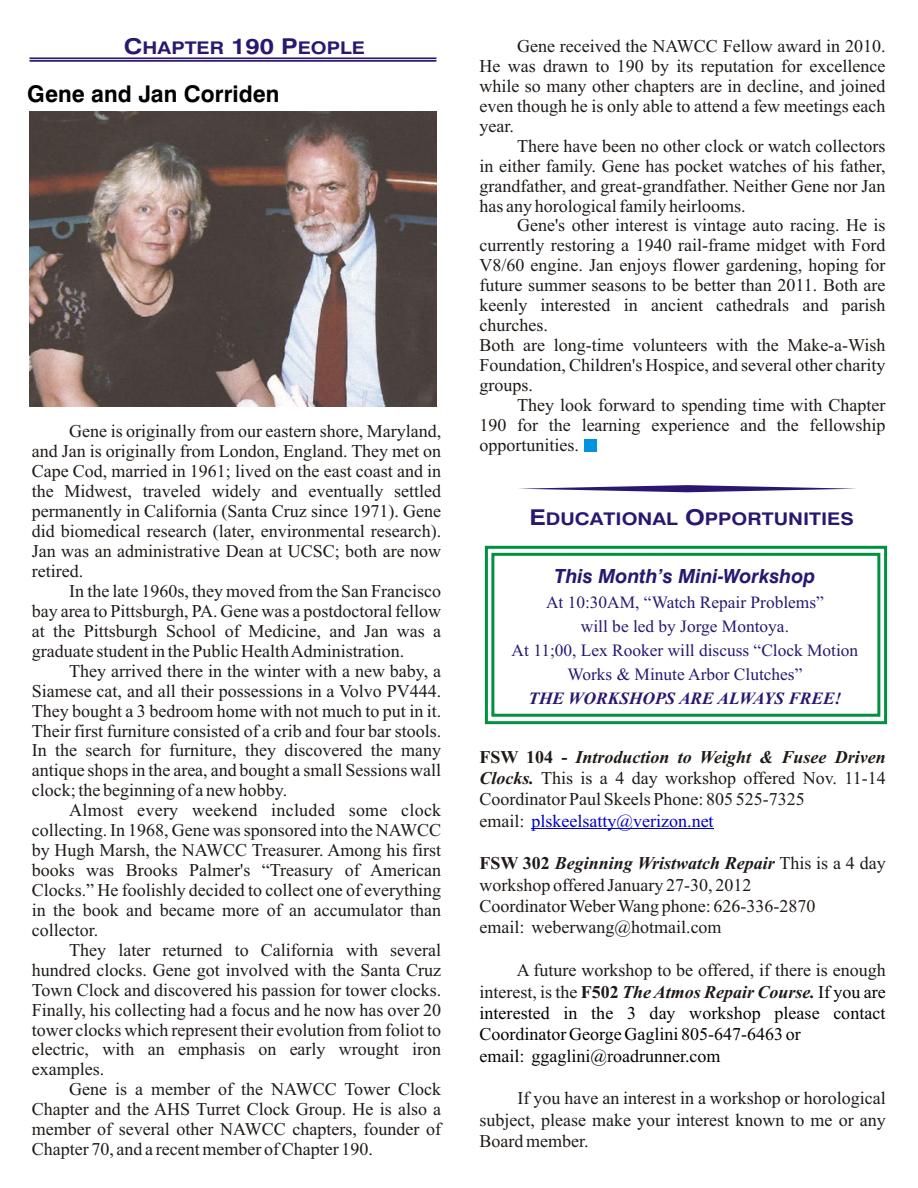
<style>
.page{position:relative;width:918px;height:1188px;background:#fff}
.page>*{position:absolute;margin:0;border:0;box-sizing:border-box;transform-origin:0 0}
.t1{font:700 22.95px "Swiss 721 BT";color:#000}
.t2{font:italic 700 19.5px "Swiss 721 BT";color:#291770}
.t3{font:18px/20px "Times New Roman";color:#1f1a17;text-align:justify}
.t4{font:18px/21.3px "Times New Roman";color:#000}
.t5{font:700 17.4px "Swiss 721 BT";color:#291770;scale:1.15 1}
.t6{font:17.25px/24px "Times New Roman";color:#291770;text-align:center}
.t7{font:italic 700 17.25px "Times New Roman";color:#291770}
.s1{font-size:21.75px}
.s2{font-weight:700}
.s3{font-weight:700;font-style:italic}
.s4{color:#0000c4}
.s5{color:#000}
</style>
<div class="page">
<hr style="left:30px;top:60px;width:406px;height:2px;background:#291770">
<hr style="left:30px;top:57px;width:406px;height:2px;background:#291770">
<img style="left:30px;top:111px;width:406px;height:296px">
<div style="left:584px;top:440px;width:12px;height:12px;background:#0094de"></div>
<svg style="left:519px;top:485px;width:337px;height:7px"></svg>
<div style="left:485px;top:546px;width:402px;height:178px;border:3px solid #009140"></div>
<div style="left:491px;top:553px;width:389px;height:164px;border:3px solid #009140"></div>
<hr style="left:532px;top:828px;width:182px;height:1px;background:#0000c4">
<p class="t5" style="left:124px;top:40px;width:211px"><span class="s1">C</span>HAPTER <span class="s1">190 P</span>EOPLE</p>
<p class="t1" style="left:27px;top:85px;width:254px">Gene and Jan Corriden</p>
<p class="t3" style="left:32px;top:423px;width:411px;text-indent:38px">Gene is originally from our eastern shore, Maryland, and Jan is originally from London, England. They met on Cape Cod, married in 1961; lived on the east coast and in the Midwest, traveled widely and eventually settled permanently in California (Santa Cruz since 1971). Gene did biomedical research (later, environmental research).<br>Jan was an administrative Dean at UCSC; both are now retired.</p>
<p class="t3" style="left:32px;top:583px;width:411px;text-indent:38px">In the late 1960s, they moved from the San Francisco bay area to Pittsburgh, PA. Gene was a postdoctoral fellow at the Pittsburgh School of Medicine, and Jan was a graduate student in the Public Health Administration.</p>
<p class="t3" style="left:32px;top:662px;width:411px;text-indent:38px">They arrived there in the winter with a new baby, a Siamese cat, and all their possessions in a Volvo PV444.<br>They bought a 3 bedroom home with not much to put in it.<br>Their first furniture consisted of a crib and four bar stools.<br>In the search for furniture, they discovered the many antique shops in the area, and bought a small Sessions wall clock; the beginning of a new hobby.</p>
<p class="t3" style="left:32px;top:802px;width:411px;text-indent:38px">Almost every weekend included some clock collecting. In 1968, Gene was sponsored into the NAWCC by Hugh Marsh, the NAWCC Treasurer. Among his first books was Brooks Palmer's “Treasury of American Clocks.” He foolishly decided to collect one of everything in the book and became more of an accumulator than collector.</p>
<p class="t3" style="left:32px;top:942px;width:411px;text-indent:38px">They later returned to California with several hundred clocks. Gene got involved with the Santa Cruz Town Clock and discovered his passion for tower clocks.<br>Finally, his collecting had a focus and he now has over 20 tower clocks which represent their evolution from foliot to electric, with an emphasis on early wrought iron examples.</p>
<p class="t3" style="left:32px;top:1081px;width:411px;text-indent:38px">Gene is a member of the NAWCC Tower Clock Chapter and the AHS Turret Clock Group. He is also a member of several other NAWCC chapters, founder of Chapter 70, and a recent member of Chapter 190.</p>
<p class="t3" style="left:479px;top:38px;width:408px;text-indent:38px">Gene received the NAWCC Fellow award in 2010.<br>He was drawn to 190 by its reputation for excellence while so many other chapters are in decline, and joined even though he is only able to attend a few meetings each year.</p>
<p class="t3" style="left:479px;top:137px;width:408px;text-indent:38px">There have been no other clock or watch collectors in either family. Gene has pocket watches of his father, grandfather, and great-grandfather. Neither Gene nor Jan has any horological family heirlooms.</p>
<p class="t3" style="left:479px;top:217px;width:408px;text-align:left;text-indent:38px">Gene's other interest is vintage auto racing. He is currently restoring a 1940 rail-frame midget with Ford V8/60 engine. Jan enjoys flower gardening, hoping for future summer seasons to be better than 2011. Both are keenly interested in ancient cathedrals and parish churches.<br>Both are long-time volunteers with the Make-a-Wish Foundation, Children's Hospice, and several other charity groups.</p>
<p class="t3" style="left:479px;top:397px;width:408px;text-indent:38px">They look forward to spending time with Chapter 190 for the learning experience and the fellowship opportunities.</p>
<p class="t5" style="left:530px;top:511px;width:283px"><span class="s1">E</span>DUCATIONAL <span class="s1">O</span>PPORTUNITIES</p>
<p class="t2" style="left:555px;top:568px;width:262px">This Month’s Mini-Workshop</p>
<p class="t6" style="left:512px;top:592px;width:348px">At 10:30AM, “Watch Repair Problems”<br>will be led by Jorge Montoya.<br>At 11;00, Lex Rooker will discuss “Clock Motion Works &amp; Minute Arbor Clutches”</p>
<p class="t7" style="left:528px;top:692px;width:315px">THE WORKSHOPS ARE ALWAYS FREE!</p>
<p class="t3" style="left:479px;top:748px;width:408px;line-height:21.3px;text-align:left"><span class="s2">FSW 104 -</span> <span class="s3">Introduction to Weight &amp; Fusee Driven Clocks.</span> This is a 4 day workshop offered Nov. 11-14<br>Coordinator Paul Skeels Phone: 805 525-7325<br>email: <span class="s4">plskeelsatty@verizon.net</span></p>
<p class="t3" style="left:479px;top:854px;width:408px;line-height:21.3px;text-align:left"><span class="s2">FSW 302</span> <span class="s3">Beginning Wristwatch Repair</span> This is a 4 day workshop offered January 27-30, 2012<br>Coordinator Weber Wang phone: 626-336-2870<br>email: weberwang@hotmail.com</p>
<p class="t3" style="left:479px;top:961px;width:408px;line-height:21.3px;text-align:right">A future workshop to be offered, if there is enough interest, is the <span class="s2">F502</span> <span class="s3">The Atmos Repair Course.</span> <span class="s5">If you are</span></p>
<p class="t4" style="left:479px;top:1004px;width:408px">interested in the 3 day workshop please contact<br>Coordinator George Gaglini 805-647-6463 or<br>email: ggaglini@roadrunner.com</p>
<p class="t3" style="left:479px;top:1089px;width:408px;line-height:21.3px;text-indent:38px">If you have an interest in a workshop or horological subject, please make your interest known to me or any Board member.</p>
</div>
